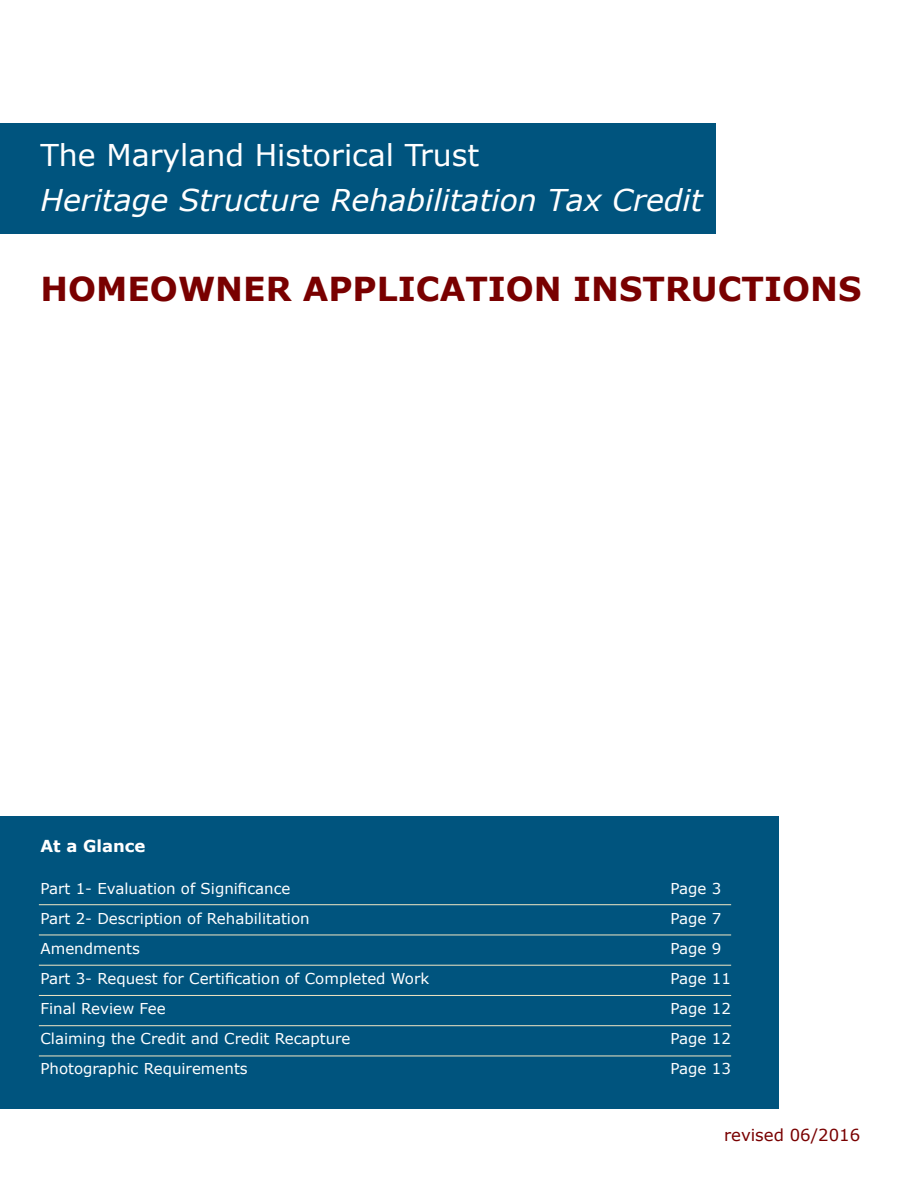
<style>
.page{position:relative;width:918px;height:1188px;background:#fff}
.page>*{position:absolute;margin:0;border:0;box-sizing:border-box;transform-origin:0 0}
.t1{font:700 33px "Verdana";color:#790000}
.t2{font:italic 30px "Verdana";color:#fff}
.t3{font:30px "Verdana";color:#fff}
.t4{font:16.5px "Verdana";color:#790000}
.t5{font:700 16.5px "Verdana";color:#fff}
.t6{font:15px "Verdana";color:#fff}
</style>
<div class="page">
<div style="left:0;top:123px;width:716px;height:111px;background:#00547e"></div>
<div style="left:0;top:816px;width:779px;height:293px;background:#00547e"></div>
<hr style="left:39px;top:904px;width:692px;height:1px;background:#f1e7c4">
<hr style="left:39px;top:935px;width:692px;height:1px;background:#f1e7c4">
<hr style="left:39px;top:965px;width:692px;height:1px;background:#f1e7c4">
<hr style="left:39px;top:995px;width:692px;height:1px;background:#f1e7c4">
<hr style="left:39px;top:1025px;width:692px;height:1px;background:#f1e7c4">
<hr style="left:39px;top:1056px;width:692px;height:1px;background:#f1e7c4">
<p class="t3" style="left:40px;top:134px;width:440px">The Maryland Historical Trust</p>
<p class="t2" style="left:40px;top:179px;width:664px">Heritage Structure Rehabilitation Tax Credit</p>
<p class="t1" style="left:40px;top:265px;width:823px">HOMEOWNER APPLICATION INSTRUCTIONS</p>
<p class="t5" style="left:40px;top:835px;width:107px">At a Glance</p>
<p class="t6" style="left:40px;top:879px;width:251px">Part 1- Evaluation of Significance</p>
<p class="t6" style="left:40px;top:909px;width:271px">Part 2- Description of Rehabilitation</p>
<p class="t6" style="left:40px;top:939px;width:101px">Amendments</p>
<p class="t6" style="left:40px;top:969px;width:390px">Part 3- Request for Certification of Completed Work</p>
<p class="t6" style="left:40px;top:999px;width:127px">Final Review Fee</p>
<p class="t6" style="left:40px;top:1029px;width:312px">Claiming the Credit and Credit Recapture</p>
<p class="t6" style="left:40px;top:1059px;width:209px">Photographic Requirements</p>
<p class="t6" style="left:671px;top:879px;width:52px">Page 3</p>
<p class="t6" style="left:671px;top:909px;width:52px">Page 7</p>
<p class="t6" style="left:671px;top:939px;width:52px">Page 9</p>
<p class="t6" style="left:671px;top:969px;width:62px">Page 11</p>
<p class="t6" style="left:671px;top:999px;width:62px">Page 12</p>
<p class="t6" style="left:671px;top:1029px;width:62px">Page 12</p>
<p class="t6" style="left:671px;top:1059px;width:62px">Page 13</p>
<p class="t4" style="left:724px;top:1124px;width:138px">revised 06/2016</p>
</div>
